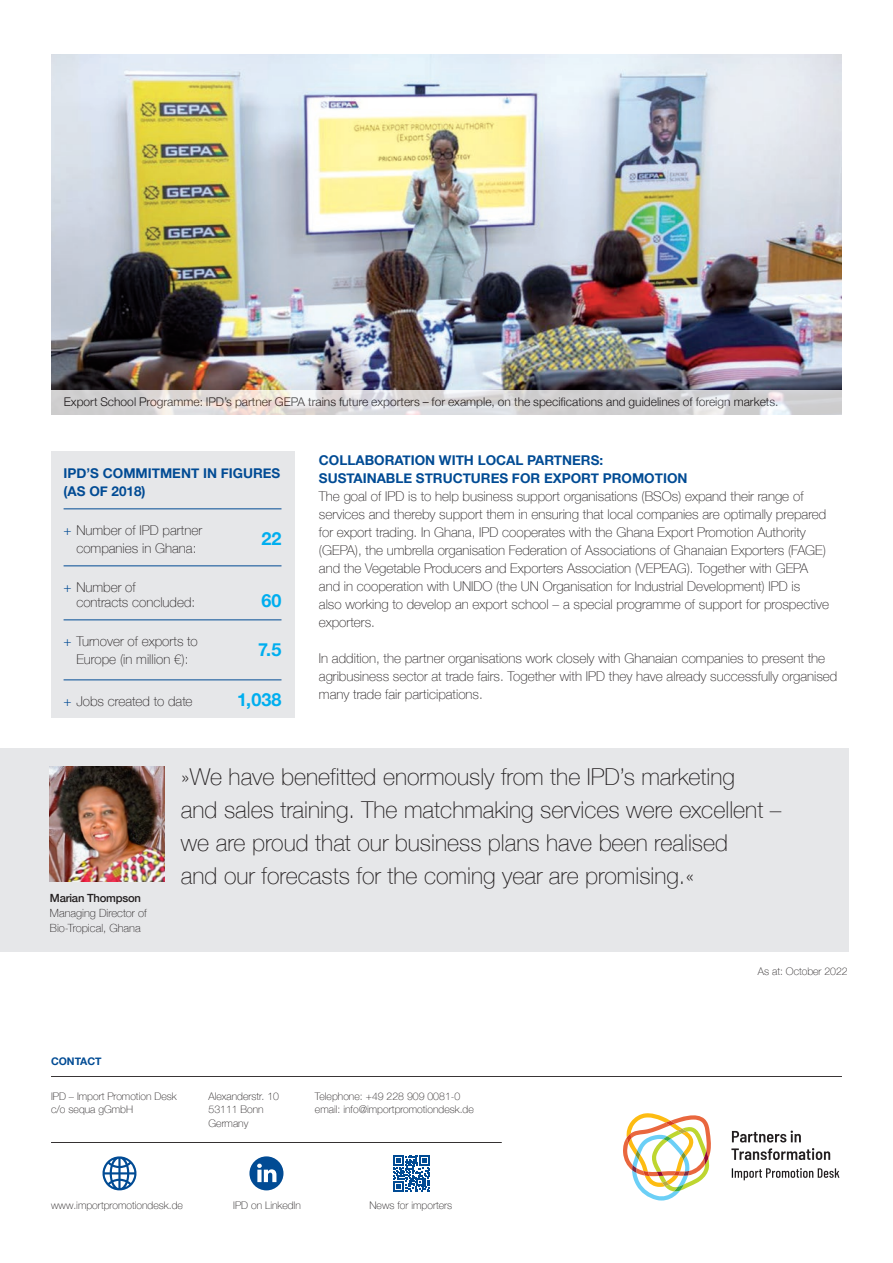
<style>
.page{position:relative;width:893px;height:1263px;background:#fff}
.page>*{position:absolute;margin:0;border:0;box-sizing:border-box;transform-origin:0 0}
.t1{font:100 23.25px/33px "Helvetica Neue";color:#231f20}
.t2{font:700 18px "Helvetica Neue";color:#00aeef}
.t3{font:100 13.5px/18px "Helvetica Neue";color:#231f20}
.t4{font:700 13.5px/18px "Helvetica Neue";color:#014b94}
.t5{font:300 12px "Helvetica Neue";color:#231f20}
.t6{font:100 11.25px/15px "Helvetica Neue";color:#231f20}
.t7{font:500 11.25px "Helvetica Neue";letter-spacing:-.02em;color:#231f20}
.t8{font:100 10.5px/13.5px "Helvetica Neue";color:#231f20}
.t9{font:700 10.5px "Helvetica Neue";color:#014b94}
.s1{font-weight:300;color:#014b94}
</style>
<div class="page">
<div style="left:51px;top:452px;width:243px;height:266px;background:#e6e7e9"></div>
<hr style="left:64px;top:509px;width:217px;height:1px;background:#014b94">
<hr style="left:64px;top:566px;width:217px;height:1px;background:#014b94">
<hr style="left:64px;top:620px;width:217px;height:1px;background:#014b94">
<hr style="left:64px;top:680px;width:217px;height:1px;background:#014b94">
<img style="left:51px;top:54px;width:791px;height:336px">
<div style="left:0;top:748px;width:849px;height:204px;background:#e6e7e9"></div>
<img style="left:50px;top:766px;width:115px;height:115px">
<svg style="left:51px;top:390px;width:791px;height:25px;background:#dad7d8"></svg>
<hr style="left:51px;top:1076px;width:791px;height:1px;background:#231f20">
<svg style="left:102px;top:1156px;width:35px;height:35px"></svg>
<svg style="left:249px;top:1156px;width:34px;height:34px"></svg>
<svg style="left:393px;top:1155px;width:37px;height:36px"></svg>
<svg style="left:623px;top:1113px;width:88px;height:87px"></svg>
<svg style="left:732px;top:1130px;width:69px;height:12px"></svg>
<svg style="left:731px;top:1148px;width:99px;height:12px"></svg>
<svg style="left:732px;top:1168px;width:107px;height:12px"></svg>
<hr style="left:51px;top:1142px;width:451px;height:1px;background:#231f20">
<p class="t5" style="left:64px;top:392px;width:716px">Export School Programme: IPD’s partner GEPA trains future exporters – for example, on the specifications and guidelines of foreign markets.</p>
<p class="t4" style="left:64px;top:464px;width:218px">IPD’S COMMITMENT IN FIGURES (AS OF 2018)</p>
<p class="t3" style="left:64px;top:520px;width:140px;text-align:center"><span class="s1">+</span> Number of IPD partner companies in Ghana:</p>
<h2 class="t2" style="left:261px;top:524px;width:22px">22</h2>
<p class="t3" style="left:76px;top:579px;width:121px;line-height:15px;text-indent:-13px"><span class="s1">+</span> Number of<br>contracts concluded:</p>
<h2 class="t2" style="left:261px;top:586px;width:22px">60</h2>
<p class="t3" style="left:64px;top:631px;width:136px;text-align:center"><span class="s1">+</span> Turnover of exports to<br>Europe (in million €):</p>
<h2 class="t2" style="left:258px;top:635px;width:25px">7.5</h2>
<p class="t3" style="left:64px;top:691px;width:131px"><span class="s1">+</span> Jobs created to date</p>
<h2 class="t2" style="left:237px;top:685px;width:46px">1,038</h2>
<p class="t4" style="left:319px;top:451px;width:370px">COLLABORATION WITH LOCAL PARTNERS:<br>SUSTAINABLE STRUCTURES FOR EXPORT PROMOTION</p>
<p class="t3" style="left:319px;top:486px;width:512px">The goal of IPD is to help business support organisations (BSOs) expand their range of services and thereby support them in ensuring that local companies are optimally prepared for export trading. In Ghana, IPD cooperates with the Ghana Export Promotion Authority (GEPA), the umbrella organisation Federation of Associations of Ghanaian Exporters (FAGE) and the Vegetable Producers and Exporters Association (VEPEAG). Together with GEPA and in cooperation with UNIDO (the UN Organisation for Industrial Development) IPD is<br>also working to develop an export school – a special programme of support for prospective exporters.</p>
<p class="t3" style="left:319px;top:648px;width:520px">In addition, the partner organisations work closely with Ghanaian companies to present the agribusiness sector at trade fairs. Together with IPD they have already successfully organised many trade fair participations.</p>
<p class="t7" style="left:50px;top:889px;width:93px">Marian Thompson</p>
<p class="t6" style="left:50px;top:905px;width:98px">Managing Director of<br>Bio-Tropical, Ghana</p>
<p class="t9" style="left:51px;top:1053px;width:52px">CONTACT</p>
<h1 class="t1" style="left:181px;top:759px;width:602px">»We have benefitted enormously from the IPD’s marketing<br>and sales training. The matchmaking services were excellent – we are proud that our business plans have been realised<br>and our forecasts for the coming year are promising.«</h1>
<p class="t8" style="left:758px;top:964px;width:91px">As at: October 2022</p>
<p class="t8" style="left:51px;top:1089px;width:127px">IPD – Import Promotion Desk c/o sequa gGmbH</p>
<p class="t8" style="left:208px;top:1089px;width:72px">Alexanderstr. 10<br>53111 Bonn<br>Germany</p>
<p class="t8" style="left:315px;top:1089px;width:160px">Telephone: +49 228 909 0081-0 email: info@importpromotiondesk.de</p>
<p class="t8" style="left:51px;top:1198px;width:134px">www.importpromotiondesk.de</p>
<p class="t8" style="left:233px;top:1198px;width:69px">IPD on LinkedIn</p>
<p class="t8" style="left:369px;top:1198px;width:84px">News for importers</p>
</div>
